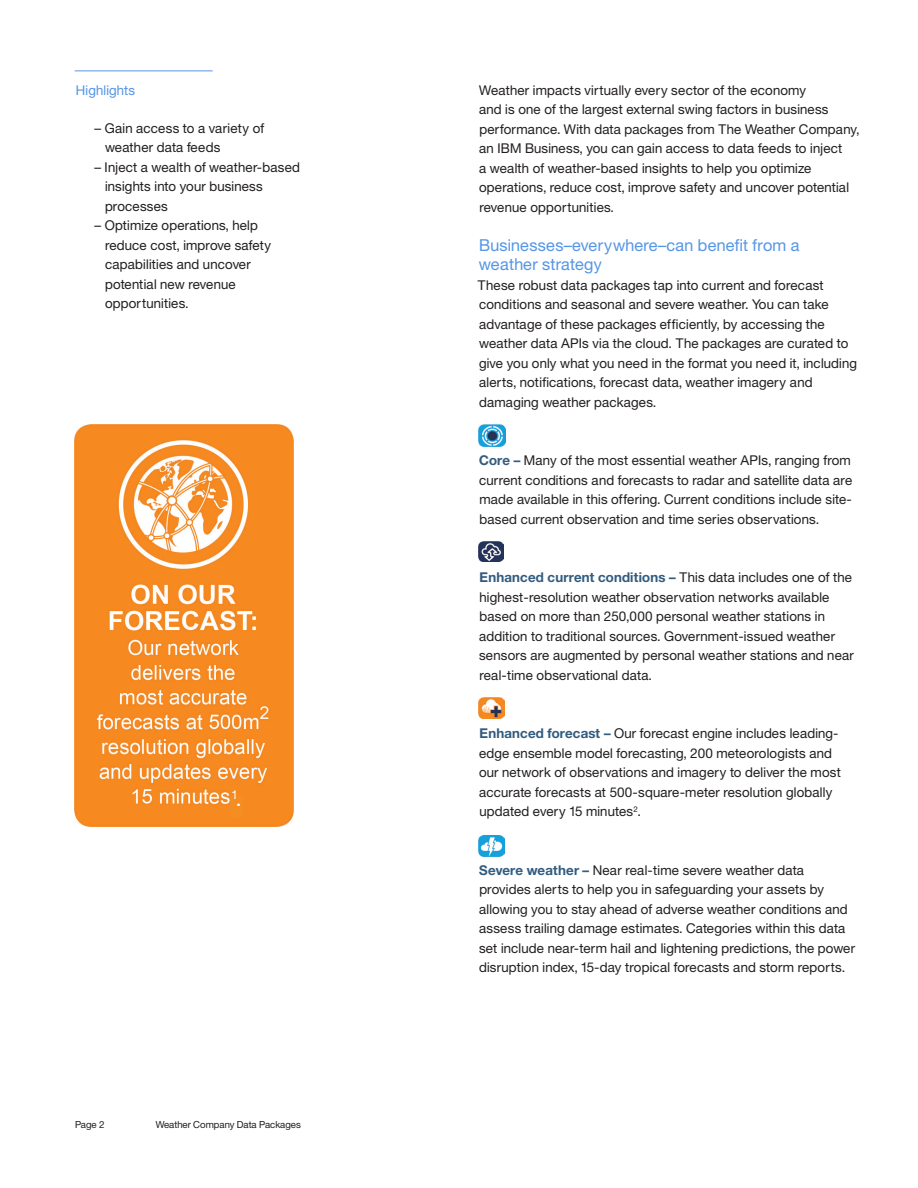
<style>
.page{position:relative;width:918px;height:1188px;background:#fff}
.page>*{position:absolute;margin:0;border:0;box-sizing:border-box;transform-origin:0 0}
.Headers_Body{font:16.5px/19.5px "Helv Neue Romanfor IBM";letter-spacing:.015em;color:#5596e6}
.Body_First_Paragraph{font:13.5px/19.5px "Helv Neue Romanfor IBM";letter-spacing:.015em;color:#231f20}
.List_Item{font:13.5px/19.5px "Helv Neue Romanfor IBM";letter-spacing:.015em;color:#231f20}
.List_Intro{font:13.5px "Helv Neue Romanfor IBM";letter-spacing:.015em;color:#5596e6}
.Page{font:12.3px "Helv Neue Romanfor IBM";color:#fff}
.Page-2{font:9.75px "Helv Neue Romanfor IBM";color:#231f20}
.s1{font-family:"Helv Neue Boldfor IBM";color:#325c80}
.s2{font-size:21px}
</style>
<div class="page">
<hr style="left:75px;top:70px;width:138px;height:1px;background:#5596e6">
<img style="left:478px;top:424px;width:27px;height:22px">
<img style="left:478px;top:542px;width:26px;height:20px">
<img style="left:478px;top:698px;width:27px;height:20px">
<img style="left:478px;top:836px;width:26px;height:20px">
<img style="left:75px;top:424px;width:218px;height:403px">
<div style="left:230px;top:797px;width:13px;height:20px;background:#f48e23"></div>
<p class="List_Intro" style="left:76px;top:81px;width:61px">Highlights</p>
<p class="Body_First_Paragraph" style="left:479px;top:80px;width:382px">Weather impacts virtually every sector of the economy<br>and is one of the largest external swing factors in business performance. With data packages from The Weather Company, an IBM Business, you can gain access to data feeds to inject<br>a wealth of weather-based insights to help you optimize operations, reduce cost, improve safety and uncover potential revenue opportunities.</p>
<p class="Headers_Body" style="left:479px;top:234px;width:322px">Businesses–everywhere–can benefit from a weather strategy</p>
<p class="Body_First_Paragraph" style="left:478px;top:275px;width:381px">These robust data packages tap into current and forecast conditions and seasonal and severe weather. You can take advantage of these packages efficiently, by accessing the weather data APIs via the cloud. The packages are curated to give you only what you need in the format you need it, including alerts, notifications, forecast data, weather imagery and damaging weather packages.</p>
<p class="List_Item" style="left:105px;top:118px;width:161px;text-indent:-10px">– Gain access to a variety of weather data feeds</p>
<p class="List_Item" style="left:105px;top:157px;width:196px;text-indent:-10px">– Inject a wealth of weather-based insights into your business processes</p>
<p class="List_Item" style="left:105px;top:215px;width:168px;text-indent:-10px">– Optimize operations, help reduce cost, improve safety capabilities and uncover potential new revenue opportunities.</p>
<p class="Body_First_Paragraph" style="left:479px;top:450px;width:375px;text-align:justify"><span class="s1">Core –</span> Many of the most essential weather APIs, ranging from current conditions and forecasts to radar and satellite data are made available in this offering. Current conditions include site&shy;based current observation and time series observations.</p>
<p class="Page" style="left:232px;top:787px;width:11px">1<span class="s2">.</span></p>
<p class="Page-2" style="left:75px;top:1119px;width:31px">Page 2</p>
<p class="Page-2" style="left:156px;top:1119px;width:147px">Weather Company Data Packages</p>
<p class="Body_First_Paragraph" style="left:479px;top:567px;width:376px"><span class="s1">Enhanced current conditions –</span> This data includes one of the highest-resolution weather observation networks available based on more than 250,000 personal weather stations in addition to traditional sources. Government-issued weather sensors are augmented by personal weather stations and near real-time observational data.</p>
<p class="Body_First_Paragraph" style="left:479px;top:723px;width:363px"><span class="s1">Enhanced forecast –</span> Our forecast engine includes leading&shy;edge ensemble model forecasting, 200 meteorologists and our network of observations and imagery to deliver the most accurate forecasts at 500-square-meter resolution globally updated every 15 minutes<sup>2</sup>.</p>
<p class="Body_First_Paragraph" style="left:479px;top:860px;width:378px"><span class="s1">Severe weather –</span> Near real-time severe weather data provides alerts to help you in safeguarding your assets by allowing you to stay ahead of adverse weather conditions and assess trailing damage estimates. Categories within this data set include near-term hail and lightening predictions, the power disruption index, 15-day tropical forecasts and storm reports.</p>
</div>
